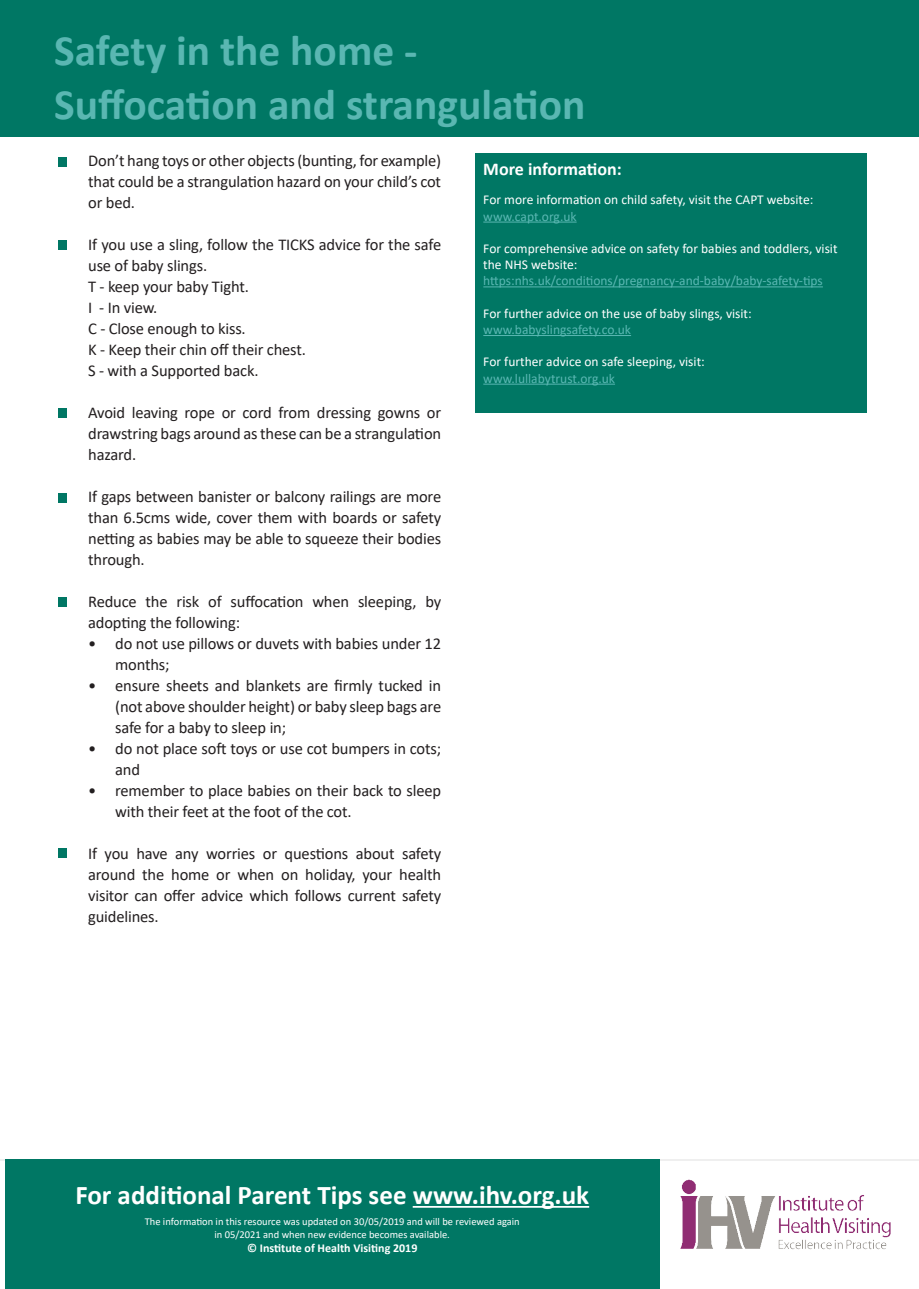
<style>
.page{position:relative;width:919px;height:1289px;background:#fff}
.page>*{position:absolute;margin:0;border:0;box-sizing:border-box;transform-origin:0 0}
.t1{font:700 43.5px "Calibri";color:#5ab7b2}
.t2{font:700 27px "Calibri";color:#fff}
.t3{font:700 18px "Calibri";color:#fff}
.t4{font:16.5px/21px "Calibri";letter-spacing:-.01em;color:#231f20}
.t5{font:13.5px/16.2px "Calibri";color:#fff}
.t6{font:13.5px "Calibri";color:#5ab7b2}
.t7{font:700 12px "Calibri";color:#fff}
.t8{font:10.5px/12.6px "Calibri";color:#fff;text-align:center}
</style>
<div class="page">
<hr style="left:0;top:1159px;width:918px;height:1px;background:#ebebeb">
<div style="left:5px;top:1159px;width:654px;height:129px;background:#007764"></div>
<hr style="left:412px;top:1205px;width:177px;height:2px;background:#fff">
<img style="left:680px;top:1179px;width:211px;height:71px">
<div style="left:0;top:0;width:918px;height:136px;background:#007764"></div>
<div style="left:58px;top:493px;width:8px;height:10px;background:#007764"></div>
<div style="left:58px;top:848px;width:8px;height:10px;background:#007764"></div>
<div style="left:58px;top:157px;width:8px;height:10px;background:#007764"></div>
<div style="left:58px;top:240px;width:8px;height:10px;background:#007764"></div>
<div style="left:58px;top:408px;width:8px;height:10px;background:#007764"></div>
<div style="left:58px;top:597px;width:8px;height:10px;background:#007764"></div>
<div style="left:475px;top:153px;width:391px;height:260px;background:#007764"></div>
<hr style="left:483px;top:222px;width:93px;height:1px;background:#5ab7b2">
<hr style="left:483px;top:286px;width:339px;height:1px;background:#5ab7b2">
<hr style="left:483px;top:335px;width:148px;height:1px;background:#5ab7b2">
<hr style="left:483px;top:384px;width:132px;height:1px;background:#5ab7b2">
<p class="t1" style="left:54px;top:20px;width:365px">Safety in the home -</p>
<p class="t1" style="left:54px;top:74px;width:533px">Suffocation and strangulation</p>
<p class="t4" style="left:88px;top:149px;width:354px">Don’t hang toys or other objects (bunting, for example)</p>
<p class="t4" style="left:88px;top:170px;width:354px">that could be a strangulation hazard on your child’s cot</p>
<p class="t4" style="left:88px;top:191px;width:48px">or bed.</p>
<p class="t4" style="left:88px;top:233px;width:354px">If you use a sling, follow the TICKS advice for the safe use of baby slings.</p>
<p class="t4" style="left:88px;top:275px;width:162px">T - keep your baby Tight.</p>
<p class="t4" style="left:88px;top:296px;width:71px">I - In view.</p>
<p class="t4" style="left:88px;top:317px;width:159px">C - Close enough to kiss.</p>
<p class="t4" style="left:88px;top:338px;width:219px">K - Keep their chin off their chest.</p>
<p class="t4" style="left:88px;top:359px;width:172px">S - with a Supported back.</p>
<p class="t4" style="left:88px;top:401px;width:354px;text-align:justify">Avoid leaving rope or cord from dressing gowns or drawstring bags around as these can be a strangulation hazard.</p>
<p class="t4" style="left:88px;top:485px;width:354px;text-align:justify">If gaps between banister or balcony railings are more than 6.5cms wide, cover them with boards or safety netting as babies may be able to squeeze their bodies through.</p>
<p class="t4" style="left:88px;top:590px;width:354px">Reduce the risk of suffocation when sleeping, by adopting the following:</p>
<p class="t4" style="left:115px;top:632px;width:327px;text-indent:-27px">• do not use pillows or duvets with babies under 12 months;</p>
<p class="t4" style="left:115px;top:674px;width:327px;text-align:justify;text-indent:-27px">• ensure sheets and blankets are firmly tucked in (not above shoulder height) or baby sleep bags are safe for a baby to sleep in;</p>
<p class="t4" style="left:115px;top:737px;width:327px;text-indent:-27px">• do not place soft toys or use cot bumpers in cots; and</p>
<p class="t4" style="left:115px;top:779px;width:327px;text-indent:-27px">• remember to place babies on their back to sleep with their feet at the foot of the cot.</p>
<p class="t4" style="left:88px;top:842px;width:354px;text-align:justify">If you have any worries or questions about safety around the home or when on holiday, your health visitor can offer advice which follows current safety guidelines.</p>
<p class="t3" style="left:483px;top:157px;width:140px">More information:</p>
<p class="t5" style="left:483px;top:191px;width:331px">For more information on child safety, visit the CAPT website:</p>
<p class="t6" style="left:483px;top:207px;width:95px">www.capt.org.uk</p>
<p class="t5" style="left:483px;top:240px;width:356px">For comprehensive advice on safety for babies and toddlers, visit the NHS website:</p>
<p class="t6" style="left:483px;top:271px;width:341px">https:nhs.uk/conditions/pregnancy-and-baby/baby-safety-tips</p>
<p class="t5" style="left:483px;top:305px;width:270px">For further advice on the use of baby slings, visit:</p>
<p class="t6" style="left:483px;top:320px;width:149px">www.babyslingsafety.co.uk</p>
<p class="t5" style="left:483px;top:353px;width:223px">For further advice on safe sleeping, visit:</p>
<p class="t6" style="left:483px;top:369px;width:133px">www.lullabytrust.org.uk</p>
<h2 class="t2" style="left:75px;top:1175px;width:515px">For additional Parent Tips see www.ihv.org.uk</h2>
<p class="t8" style="left:145px;top:1214px;width:376px">The information in this resource was updated on 30/05/2019 and will be reviewed again in 05/2021 and when new evidence becomes available.</p>
<p class="t7" style="left:247px;top:1239px;width:172px">© Institute of Health Visiting 2019</p>
</div>
